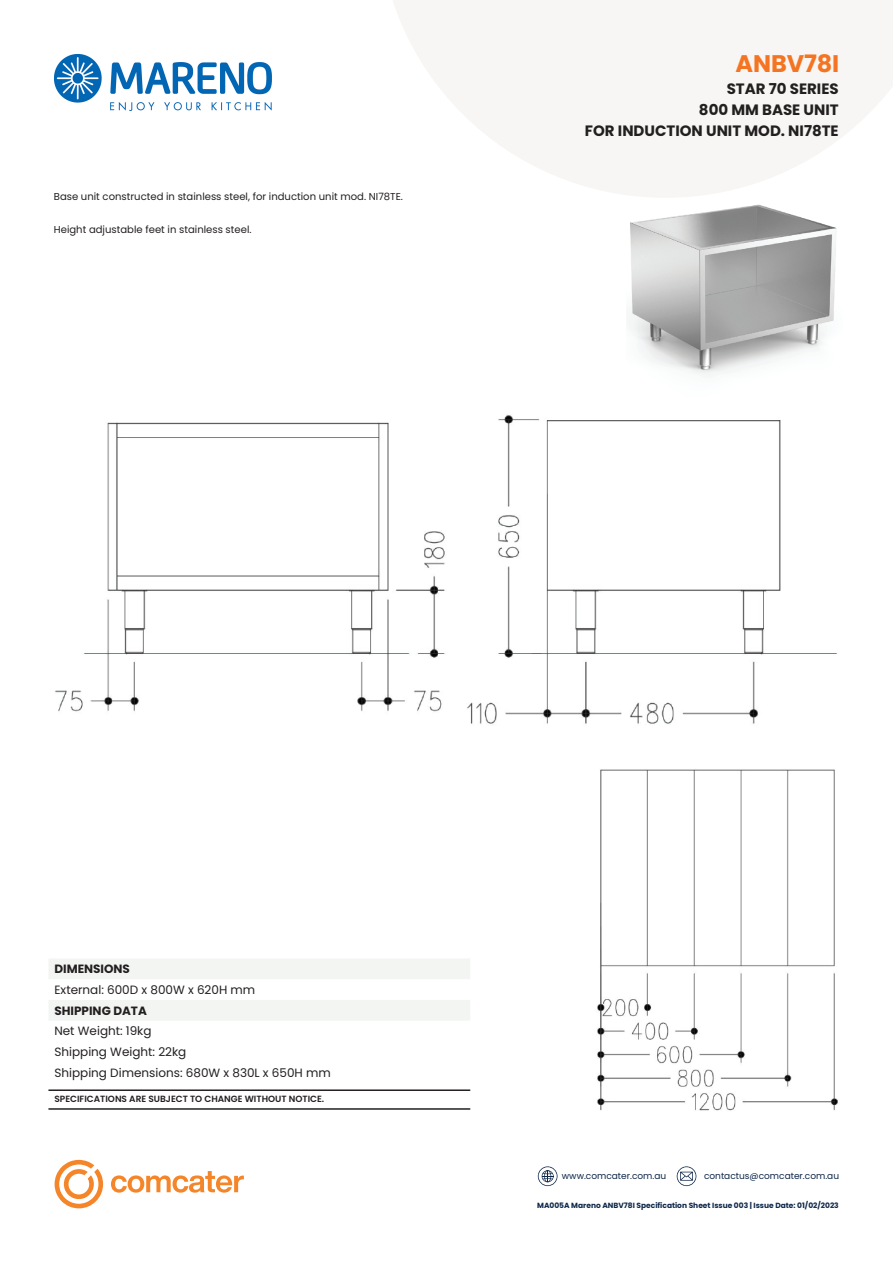
<style>
.page{position:relative;width:893px;height:1263px;background:#fff}
.page>*{position:absolute;margin:0;border:0;box-sizing:border-box;transform-origin:0 0}
.t1{font:700 24px "Poppins";letter-spacing:-.005em;color:#f47421}
.t2{font:700 15px/21.1px "Poppins";color:#231f20;text-align:right}
.t3{font:12px/20.7px "Poppins";color:#231f20}
.t4{font:700 12px "Poppins";color:#231f20}
.t5{font:10.05px "Poppins";color:#231f20}
.t6{font:600 9px "Poppins";color:#231f20}
.t7{font:9px "Poppins";color:#0e2749}
.t8{font:700 7.5px "Poppins";color:#0e2749}
</style>
<div class="page">
<svg style="left:393px;top:0;width:500px;height:195px;fill:#f7f6f4"></svg>
<svg style="left:538px;top:1166px;width:19px;height:20px"></svg>
<svg style="left:677px;top:1166px;width:19px;height:20px"></svg>
<svg style="left:55px;top:1160px;width:189px;height:48px"></svg>
<hr style="left:48px;top:1089px;width:422px;height:2px;background:#231f20">
<hr style="left:48px;top:1108px;width:422px;height:2px;background:#231f20">
<img style="left:55px;top:54px;width:216px;height:56px">
<img style="left:55px;top:415px;width:782px;height:309px">
<svg style="left:49px;top:959px;width:421px;height:61px"></svg>
<img style="left:597px;top:769px;width:241px;height:342px">
<img style="left:627px;top:182px;width:215px;height:194px">
<p class="t5" style="left:54px;top:190px;width:351px">Base unit constructed in stainless steel, for induction unit mod. NI78TE.</p>
<p class="t5" style="left:54px;top:224px;width:199px">Height adjustable feet in stainless steel.</p>
<h1 class="t1" style="left:736px;top:50px;width:105px">ANBV78I</h1>
<h2 class="t2" style="left:585px;top:78px;width:255px">STAR 70 SERIES<br>800 MM BASE UNIT<br>FOR INDUCTION UNIT MOD. NI78TE</h2>
<p class="t4" style="left:54px;top:962px;width:77px">DIMENSIONS</p>
<p class="t3" style="left:54px;top:979px;width:202px">External: 600D x 800W x 620H mm</p>
<p class="t4" style="left:54px;top:1003px;width:94px">SHIPPING DATA</p>
<p class="t3" style="left:54px;top:1021px;width:278px">Net Weight: 19kg<br>Shipping Weight: 22kg<br>Shipping Dimensions: 680W x 830L x 650H mm</p>
<p class="t6" style="left:54px;top:1094px;width:271px">SPECIFICATIONS ARE SUBJECT TO CHANGE WITHOUT NOTICE.</p>
<p class="t7" style="left:562px;top:1171px;width:106px">www.comcater.com.au</p>
<p class="t7" style="left:704px;top:1171px;width:137px">contactus@comcater.com.au</p>
<p class="t8" style="left:537px;top:1201px;width:303px">MA005A Mareno ANBV78I Specification Sheet Issue 003 | Issue Date: 01/02/2023</p>
</div>
